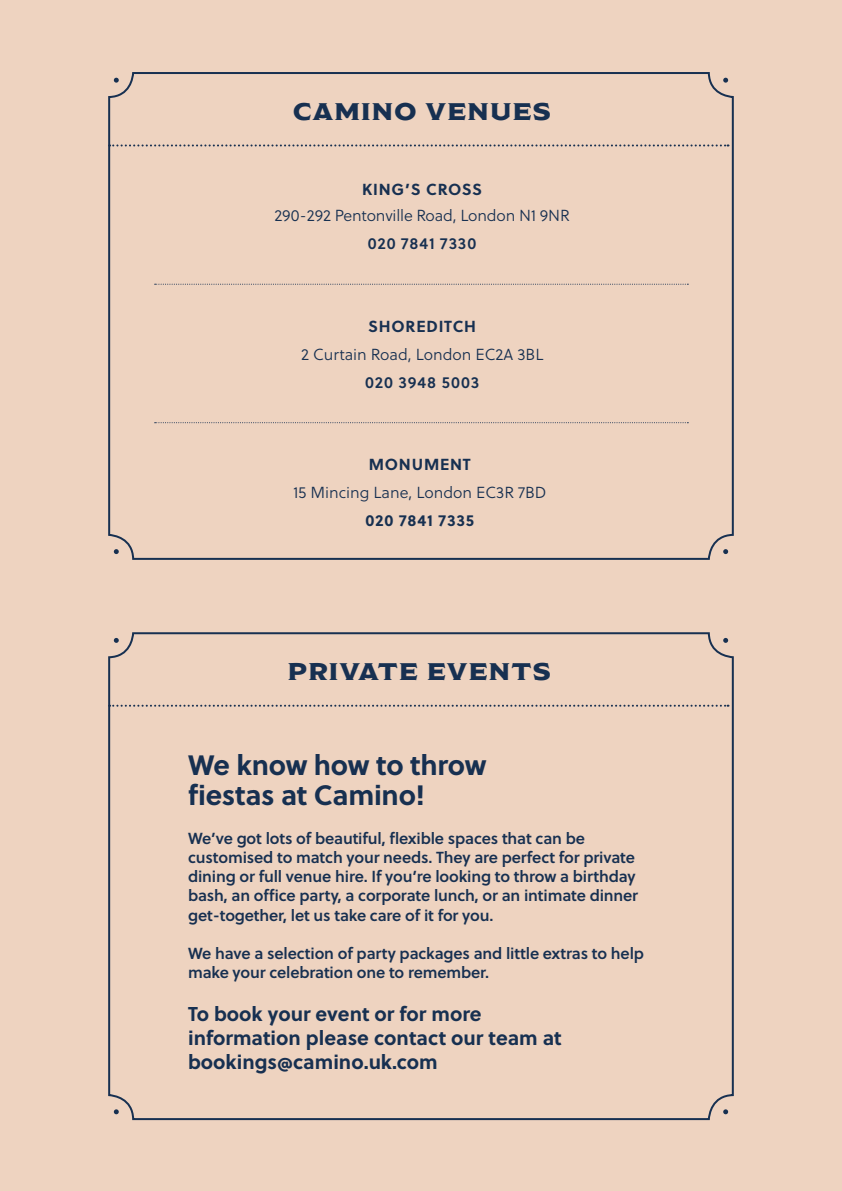
<style>
.page{position:relative;width:842px;height:1191px;background:#eed3c0}
.page>*{position:absolute;margin:0;border:0;box-sizing:border-box;transform-origin:0 0}
.t1{font:700 28px/30px "Soleil";letter-spacing:-.01em;color:#173051}
.t2{font:24px "Modesto Expanded";letter-spacing:.05em;color:#173051}
.t3{font:700 20px/24px "Soleil";color:#173051}
.t4{font:16px/19.2px "Soleil Sb";letter-spacing:-.01em;color:#173051}
.t5{font:16px/28px "Soleil Lt";color:#173051;text-align:center}
.t6{font:700 16px "Soleil";letter-spacing:.05em;color:#173051}
.t7{font:16px "Soleil Sb";letter-spacing:.055em;color:#173051}
.s1{font-family:"Soleil Sb"}
</style>
<div class="page">
<div style="left:108px;top:72px;width:626px;height:488px;border:2px solid #173051;border-radius:24px"></div>
<svg style="left:109px;top:144px;width:619px;height:2px"></svg>
<svg style="left:114px;top:78px;width:5px;height:5px"></svg>
<svg style="left:723px;top:78px;width:5px;height:5px"></svg>
<svg style="left:114px;top:549px;width:5px;height:5px"></svg>
<svg style="left:723px;top:549px;width:5px;height:5px"></svg>
<svg style="left:111px;top:704px;width:617px;height:2px"></svg>
<div style="left:108px;top:632px;width:626px;height:488px;border:2px solid #173051;border-radius:24px"></div>
<svg style="left:114px;top:1109px;width:5px;height:5px"></svg>
<svg style="left:114px;top:638px;width:5px;height:5px"></svg>
<svg style="left:723px;top:638px;width:5px;height:5px"></svg>
<svg style="left:723px;top:1109px;width:5px;height:5px"></svg>
<svg style="left:155px;top:422px;width:533px;height:1px"></svg>
<svg style="left:155px;top:284px;width:533px;height:1px"></svg>
<p class="t2" style="left:293px;top:100px;width:259px">CAMINO VENUES</p>
<p class="t6" style="left:362px;top:177px;width:121px">KING’S CROSS</p>
<p class="t5" style="left:274px;top:202px;width:297px">290-292 Pentonville Road, London N1 9NR</p>
<p class="t7" style="left:368px;top:231px;width:110px">020 7841 7330</p>
<p class="t6" style="left:368px;top:314px;width:109px">SHOREDITCH</p>
<p class="t5" style="left:301px;top:340px;width:244px">2 Curtain Road, London EC2A 3BL<br><span class="s1">020 3948 5003</span></p>
<p class="t6" style="left:369px;top:451px;width:104px">MONUMENT</p>
<p class="t5" style="left:293px;top:478px;width:255px">15 Mincing Lane, London EC3R 7BD</p>
<p class="t6" style="left:365px;top:507px;width:110px">020 7841 7335</p>
<p class="t2" style="left:288px;top:660px;width:264px">PRIVATE EVENTS</p>
<p class="t1" style="left:188px;top:749px;width:300px">We know how to throw fiestas at Camino!</p>
<p class="t4" style="left:188px;top:827px;width:452px">We’ve got lots of beautiful, flexible spaces that can be customised to match your needs. They are perfect for private dining or full venue hire. If you’re looking to throw a birthday bash, an office party, a corporate lunch, or an intimate dinner get-together, let us take care of it for you.</p>
<p class="t4" style="left:188px;top:943px;width:457px">We have a selection of party packages and little extras to help make your celebration one to remember.</p>
<p class="t3" style="left:188px;top:1001px;width:375px">To book your event or for more information please contact our team at bookings@camino.uk.com</p>
</div>
